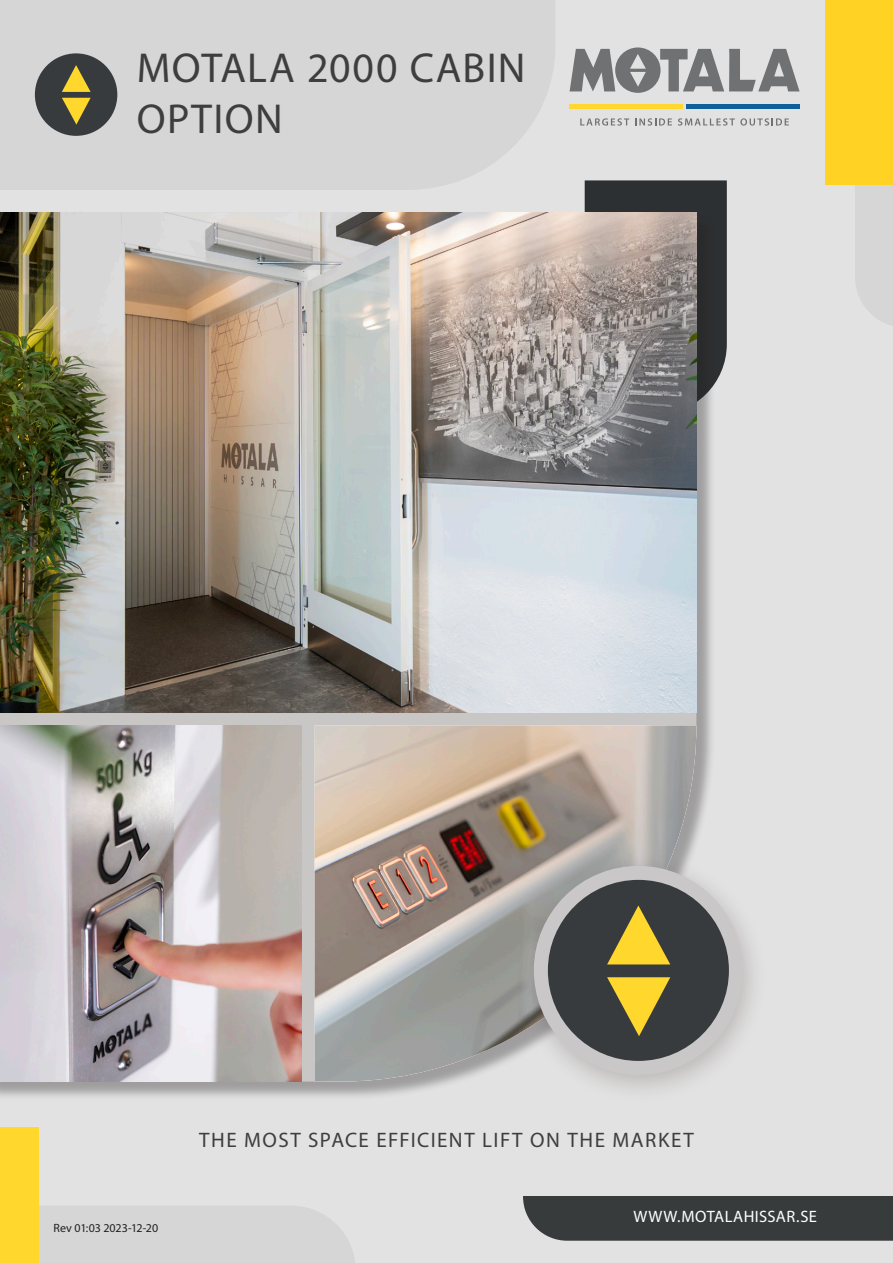
<style>
.page{position:relative;width:893px;height:1263px;background:#e2e2e2}
.page>*{position:absolute;margin:0;border:0;box-sizing:border-box;transform-origin:0 0}
.t1{font:42px/50.4px "Myriad Pro";letter-spacing:.035em;color:#3e3e3f}
.t2{font:21px "Myriad Pro";letter-spacing:.075em;color:#3e3e3f}
.t3{font:16.5px "Myriad Pro";letter-spacing:.02em;color:#fff}
.t4{font:12px "Myriad Pro";letter-spacing:-.005em;color:#231f20}
</style>
<div class="page">
<div style="left:0;top:0;width:555px;height:190px;background:#d6d6d7"></div>
<svg style="left:855px;top:185px;width:38px;height:141px"></svg>
<div style="left:826px;top:0;width:67px;height:185px;background:#ffd224"></div>
<div style="left:38px;top:1205px;width:317px;height:58px;background:#d6d6d7"></div>
<div style="left:0;top:1127px;width:38px;height:136px;background:#ffd72d"></div>
<svg style="left:585px;top:180px;width:142px;height:203px;background:#36383a"></svg>
<div style="left:0;top:215px;width:715px;height:886px;background:#231f20;opacity:.35"></div>
<div style="left:0;top:713px;width:696px;height:368px;background:#c9c7c5"></div>
<img style="left:0;top:213px;width:696px;height:500px">
<img style="left:0;top:725px;width:302px;height:356px">
<img style="left:315px;top:725px;width:381px;height:356px">
<img style="left:507px;top:842px;width:208px;height:259px">
<svg style="left:522px;top:854px;width:232px;height:233px"></svg>
<div style="left:548px;top:880px;width:181px;height:181px;background:#383b3d;border-radius:50%"></div>
<svg style="left:607px;top:905px;width:63px;height:59px"></svg>
<svg style="left:607px;top:977px;width:63px;height:59px"></svg>
<div style="left:35px;top:53px;width:82px;height:83px;background:#383b3d;border-radius:50%"></div>
<svg style="left:62px;top:65px;width:29px;height:27px"></svg>
<svg style="left:62px;top:98px;width:29px;height:27px"></svg>
<svg style="left:570px;top:47px;width:230px;height:46px"></svg>
<div style="left:570px;top:104px;width:113px;height:5px;background:#ffd72d"></div>
<div style="left:686px;top:104px;width:113px;height:5px;background:#0f5f9d"></div>
<svg style="left:580px;top:118px;width:49px;height:8px"></svg>
<svg style="left:635px;top:118px;width:37px;height:8px"></svg>
<svg style="left:678px;top:118px;width:111px;height:8px"></svg>
<div style="left:523px;top:1196px;width:370px;height:45px;background:#383b3c"></div>
<h1 class="t1" style="left:137px;top:42px;width:390px">MOTALA 2000 CABIN<br>OPTION</h1>
<p class="t4" style="left:54px;top:1221px;width:106px">Rev 01:03 2023-12-20</p>
<p class="t2" style="left:199px;top:1127px;width:496px">THE MOST SPACE EFFICIENT LIFT ON THE MARKET</p>
<p class="t3" style="left:633px;top:1207px;width:185px">WWW.MOTALAHISSAR.SE</p>
</div>
